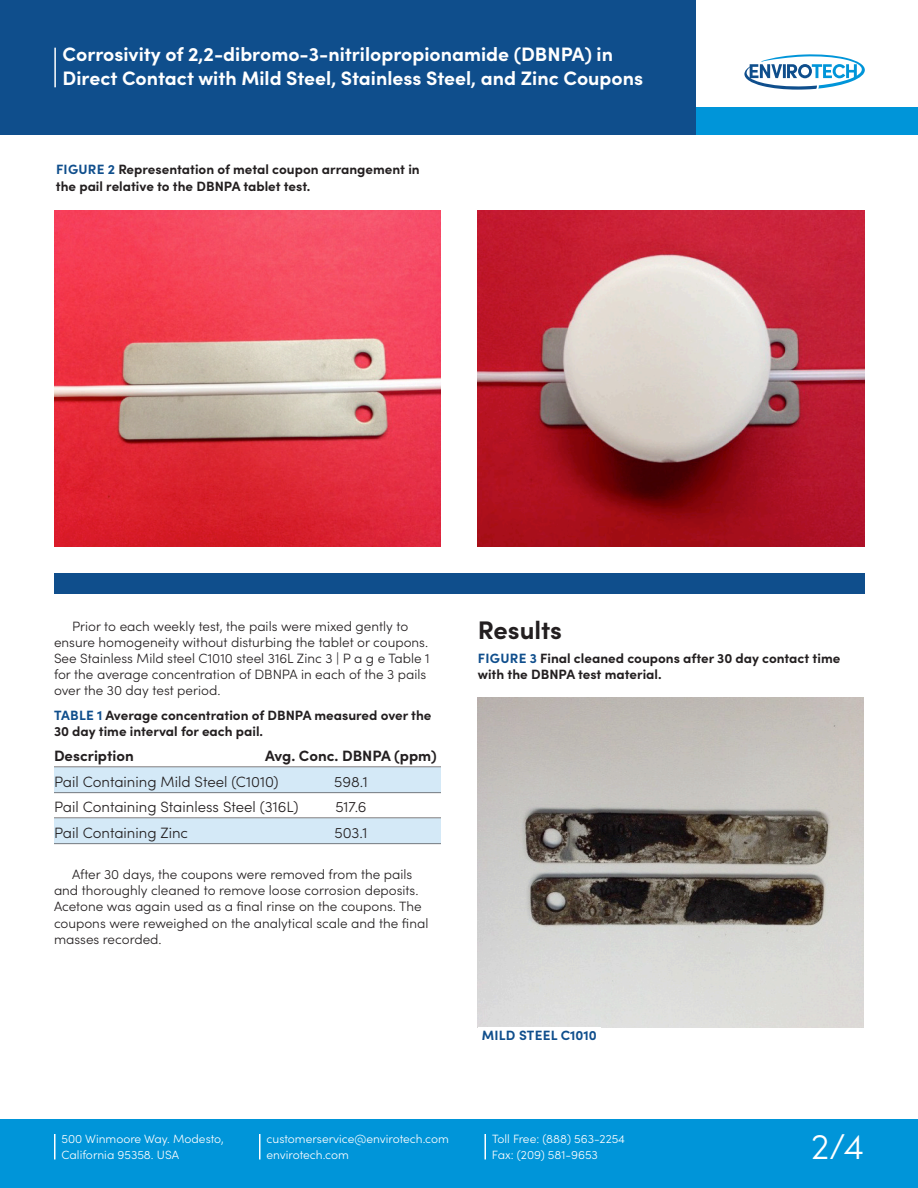
<style>
.page{position:relative;width:918px;height:1188px;background:#fff}
.page>*{position:absolute;margin:0;border:0;box-sizing:border-box;transform-origin:0 0}
.t1{font:300 36px "Sofia Pro";color:#fff}
._2_0_Cabeza_2{font:700 25.5px "Sofia Pro";color:#231f20}
._1_Cabeza_doc{font:700 19.5px/23.4px "Sofia Pro";color:#fff}
._7_1_Tabla_zebra{font:300 15px "Sofia Pro";color:#231f20}
._7_1_Tabla_normal{font:300 15px "Sofia Pro";color:#231f20}
._7_0_Tabla_encabezad{font:700 15px "Sofia Pro";color:#231f20}
._5_Text{font:300 13.5px/16.2px "Sofia Pro";color:#231f20}
._8_Pie{font:700 13.5px/16.2px "Sofia Pro";color:#231f20}
._8_Pie-2{font:700 13.5px "Sofia Pro";letter-spacing:.02em;color:#0f4e8c}
.t2{font:300 12px/16.5px "Sofia Pro";color:#fff}
.s1{color:#0f4e8c}
</style>
<div class="page">
<div style="left:0;top:1119px;width:918px;height:69px;background:#0095d9"></div>
<hr style="left:54px;top:1134px;width:2px;height:26px;background:#fff">
<hr style="left:259px;top:1134px;width:2px;height:26px;background:#fff">
<hr style="left:484px;top:1134px;width:2px;height:26px;background:#fff">
<div style="left:0;top:0;width:696px;height:135px;background:#0f4e8c"></div>
<div style="left:696px;top:107px;width:222px;height:28px;background:#0095d9"></div>
<svg style="left:744px;top:54px;width:121px;height:36px"></svg>
<hr style="left:54px;top:48px;width:2px;height:39px;background:#fff">
<hr style="left:54px;top:792px;width:387px;height:1px;background:#231f20">
<div style="left:54px;top:767px;width:387px;height:25px;background:#d4e9f7"></div>
<hr style="left:54px;top:843px;width:387px;height:1px;background:#231f20">
<div style="left:54px;top:818px;width:387px;height:25px;background:#d4e9f7"></div>
<img style="left:54px;top:210px;width:387px;height:336px">
<img style="left:478px;top:210px;width:387px;height:336px">
<div style="left:54px;top:574px;width:811px;height:20px;background:#0f4e8c"></div>
<img style="left:477px;top:697px;width:387px;height:330px">
<p class="_1_Cabeza_doc" style="left:63px;top:41px;width:582px">Corrosivity of 2,2-dibromo-3-nitrilopropionamide (DBNPA) in<br>Direct Contact with Mild Steel, Stainless Steel, and Zinc Coupons</p>
<p class="_8_Pie" style="left:56px;top:160px;width:365px"><span class="s1">FIGURE 2</span> Representation of metal coupon arrangement in the pail relative to the DBNPA tablet test.</p>
<p class="_5_Text" style="left:54px;top:617px;width:377px;text-indent:18px">Prior to each weekly test, the pails were mixed gently to ensure homogeneity without disturbing the tablet or coupons.<br>See Stainless Mild steel C1010 steel 316L Zinc 3 | P a g e Table 1 for the average concentration of DBNPA in each of the 3 pails over the 30 day test period.</p>
<p class="_8_Pie" style="left:54px;top:706px;width:379px"><span class="s1">TABLE 1</span> Average concentration of DBNPA measured over the<br>30 day time interval for each pail.</p>
<p class="_7_0_Tabla_encabezad" style="left:54px;top:744px;width:81px">Description</p>
<p class="_7_0_Tabla_encabezad" style="left:265px;top:744px;width:173px">Avg. Conc. DBNPA (ppm)</p>
<p class="_7_1_Tabla_zebra" style="left:54px;top:771px;width:226px">Pail Containing Mild Steel (C1010)</p>
<p class="_7_1_Tabla_zebra" style="left:334px;top:771px;width:35px">598.1</p>
<p class="_7_1_Tabla_normal" style="left:54px;top:796px;width:246px">Pail Containing Stainless Steel (316L)</p>
<p class="_7_1_Tabla_normal" style="left:335px;top:796px;width:33px">517.6</p>
<p class="_7_1_Tabla_zebra" style="left:54px;top:822px;width:136px">Pail Containing Zinc</p>
<p class="_7_1_Tabla_zebra" style="left:334px;top:822px;width:35px">503.1</p>
<p class="_5_Text" style="left:54px;top:865px;width:376px;text-indent:18px">After 30 days, the coupons were removed from the pails and thoroughly cleaned to remove loose corrosion deposits.<br>Acetone was again used as a final rinse on the coupons. The coupons were reweighed on the analytical scale and the final masses recorded.</p>
<p class="_2_0_Cabeza_2" style="left:478px;top:610px;width:86px">Results</p>
<p class="_8_Pie" style="left:478px;top:649px;width:364px"><span class="s1">FIGURE 3</span> Final cleaned coupons after 30 day contact time with the DBNPA test material.</p>
<p class="_8_Pie-2" style="left:482px;top:1024px;width:117px">MILD STEEL C1010</p>
<p class="t2" style="left:62px;top:1130px;width:164px">500 Winmoore Way. Modesto,<br>California 95358. USA</p>
<p class="t2" style="left:266px;top:1130px;width:184px">customerservice@envirotech.com envirotech.com</p>
<p class="t2" style="left:492px;top:1130px;width:135px">Toll Free: (888) 563-2254<br>Fax: (209) 581-9653</p>
<h1 class="t1" style="left:811px;top:1120px;width:55px">2/4</h1>
</div>
